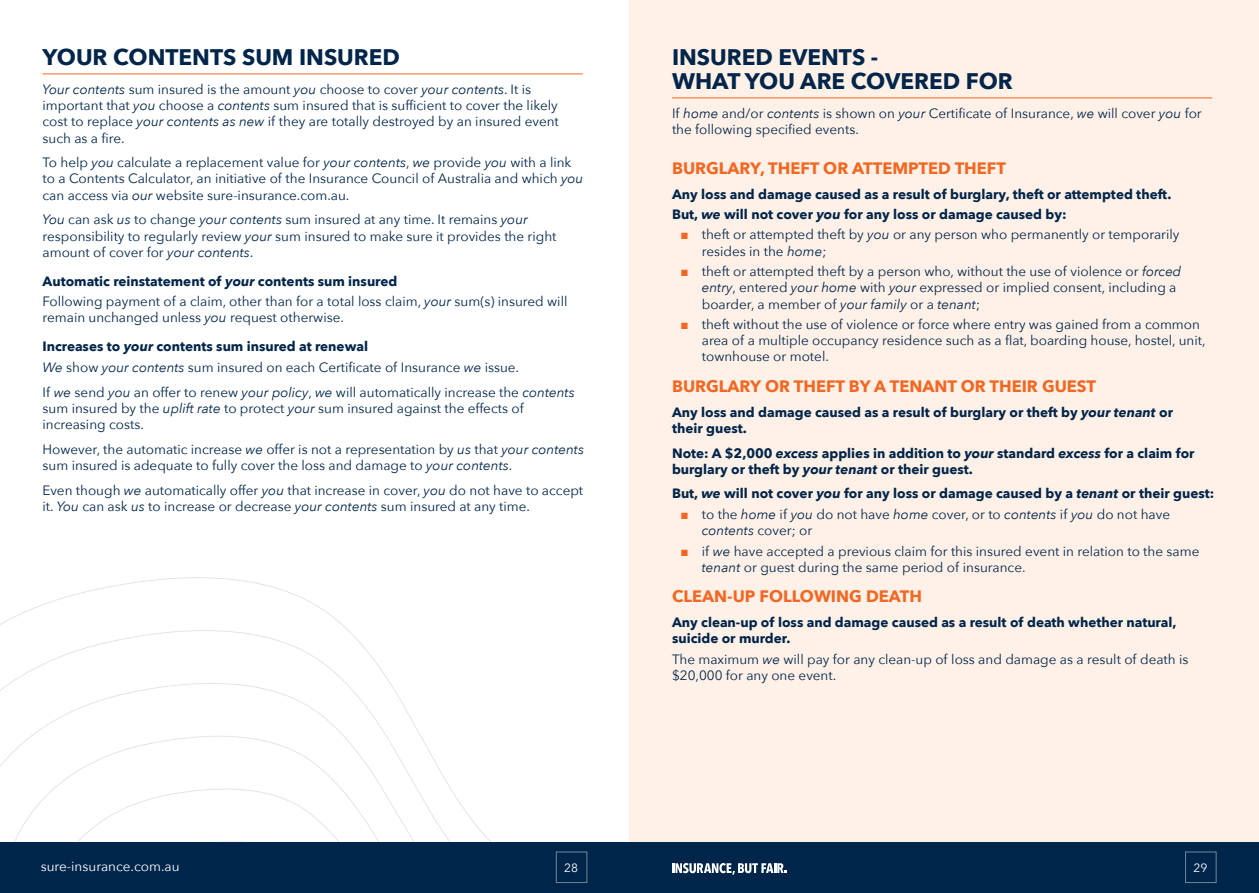
<style>
.page{position:relative;width:1259px;height:893px;background:#fff}
.page>*{position:absolute;margin:0;border:0;box-sizing:border-box;transform-origin:0 0}
.t1{font:700 22.5px/24px "Avenir Next";color:#00254a}
.t2{font:700 16.5px "Avenir Next";color:#f26722}
.t3{font:13.5px/16.2px "Avenir Next";color:#00254a}
.t4{font:700 13.5px/16.2px "Avenir Next";color:#00254a}
.t5{font:13.5px "Avenir Next";color:#fff}
.t6{font:12px "Avenir Next";color:#fff}
.s1{font-style:italic}
.s2{font-weight:700}
.s3{font-weight:700;font-style:italic}
.s4{font-family:"Arial";color:#f26722}
</style>
<div class="page">
<hr style="left:43px;top:74px;width:540px;height:1px;background:#f26722">
<svg style="left:0;top:577px;width:491px;height:265px"></svg>
<div style="left:629px;top:0;width:630px;height:893px;background:#fff1e7"></div>
<hr style="left:672px;top:98px;width:540px;height:1px;background:#f26722">
<div style="left:0;top:842px;width:629px;height:51px;background:#00254a"></div>
<div style="left:629px;top:842px;width:630px;height:51px;background:#00254a"></div>
<svg style="left:672px;top:863px;width:115px;height:12px"></svg>
<h1 class="t1" style="left:43px;top:45px;width:359px">YOUR CONTENTS SUM INSURED</h1>
<p class="t3" style="left:43px;top:81px;width:518px"><span class="s1">Your contents</span> sum insured is the amount <span class="s1">you</span> choose to cover <span class="s1">your contents</span>. It is important that <span class="s1">you</span> choose a <span class="s1">contents</span> sum insured that is sufficient to cover the likely cost to replace <span class="s1">your contents as new</span> if they are totally destroyed by an insured event such as a fire.</p>
<p class="t3" style="left:43px;top:154px;width:542px">To help <span class="s1">you</span> calculate a replacement value for <span class="s1">your contents</span>, <span class="s1">we</span> provide <span class="s1">you</span> with a link to a Contents Calculator, an initiative of the Insurance Council of Australia and which <span class="s1">you </span>can access via <span class="s1">our</span> website sure-insurance.com.au.</p>
<p class="t3" style="left:43px;top:211px;width:515px"><span class="s1">You</span> can ask <span class="s1">us</span> to change <span class="s1">your contents</span> sum insured at any time. It remains <span class="s1">your </span>responsibility to regularly review <span class="s1">your</span> sum insured to make sure it provides the right amount of cover for <span class="s1">your contents</span>.</p>
<p class="t3" style="left:43px;top:270px;width:526px;line-height:20.4px"><span class="s2">Automatic reinstatement of</span> <span class="s3">your</span> <span class="s2">contents sum insured<br></span>Following payment of a claim, other than for a total loss claim, <span class="s1">your</span> sum(s) insured will</p>
<p class="t3" style="left:43px;top:303px;width:327px;line-height:29px">remain unchanged unless <span class="s1">you</span> request otherwise.<br><span class="s2">Increases to</span> <span class="s3">your</span> <span class="s2">contents sum insured at renewal</span></p>
<p class="t3" style="left:43px;top:354px;width:534px;line-height:24.8px"><span class="s1">We</span> show <span class="s1">your contents</span> sum insured on each Certificate of Insurance <span class="s1">we</span> issue.<br>If <span class="s1">we</span> send <span class="s1">you</span> an offer to renew <span class="s1">your policy</span>, <span class="s1">we</span> will automatically increase the <span class="s1">contents</span></p>
<p class="t3" style="left:43px;top:399px;width:483px">sum insured by the <span class="s1">uplift rate</span> to protect <span class="s1">your</span> sum insured against the effects of increasing costs.</p>
<p class="t3" style="left:43px;top:440px;width:543px">However, the automatic increase <span class="s1">we</span> offer is not a representation by <span class="s1">us</span> that <span class="s1">your contents </span>sum insured is adequate to fully cover the loss and damage to <span class="s1">your contents</span>.</p>
<p class="t3" style="left:43px;top:481px;width:542px">Even though <span class="s1">we</span> automatically offer <span class="s1">you</span> that increase in cover, <span class="s1">you</span> do not have to accept it. <span class="s1">You</span> can ask <span class="s1">us</span> to increase or decrease <span class="s1">your contents</span> sum insured at any time.</p>
<h1 class="t1" style="left:672px;top:45px;width:342px">INSURED EVENTS -<br>WHAT YOU ARE COVERED FOR</h1>
<p class="t3" style="left:672px;top:105px;width:531px">If <span class="s1">home</span> and/or <span class="s1">contents</span> is shown on <span class="s1">your</span> Certificate of Insurance, <span class="s1">we</span> will cover <span class="s1">you</span> for the following specified events.</p>
<p class="t2" style="left:672px;top:154px;width:335px">BURGLARY, THEFT OR ATTEMPTED THEFT</p>
<p class="t4" style="left:672px;top:183px;width:501px;line-height:20.4px">Any loss and damage caused as a result of burglary, theft or attempted theft.<br>But, <span class="s1">we</span> will not cover <span class="s1">you</span> for any loss or damage caused by:</p>
<p class="t3" style="left:702px;top:226px;width:479px;text-indent:-21px"><span class="s4">■</span> theft or attempted theft by <span class="s1">you</span> or any person who permanently or temporarily resides in the <span class="s1">home</span>;</p>
<p class="t3" style="left:702px;top:263px;width:481px;text-indent:-21px"><span class="s4">■</span> theft or attempted theft by a person who, without the use of violence or <span class="s1">forced entry</span>, entered <span class="s1">your home</span> with <span class="s1">your</span> expressed or implied consent, including a boarder, a member of <span class="s1">your family</span> or a <span class="s1">tenant</span>;</p>
<p class="t3" style="left:702px;top:316px;width:505px;text-indent:-21px"><span class="s4">■</span> theft without the use of violence or force where entry was gained from a common area of a multiple occupancy residence such as a flat, boarding house, hostel, unit, townhouse or motel.</p>
<p class="t2" style="left:672px;top:372px;width:425px">BURGLARY OR THEFT BY A TENANT OR THEIR GUEST</p>
<p class="t4" style="left:672px;top:404px;width:502px">Any loss and damage caused as a result of burglary or theft by <span class="s1">your tenant</span> or their guest.</p>
<p class="t4" style="left:672px;top:445px;width:524px">Note: A $2,000 <span class="s1">excess</span> applies in addition to <span class="s1">your</span> standard <span class="s1">excess</span> for a claim for burglary or theft by <span class="s1">your tenant</span> or their guest.</p>
<p class="t4" style="left:672px;top:485px;width:544px">But, <span class="s1">we</span> will not cover <span class="s1">you</span> for any loss or damage caused by a <span class="s1">tenant</span> or their guest:</p>
<p class="t3" style="left:702px;top:506px;width:470px;text-indent:-21px"><span class="s4">■</span> to the <span class="s1">home</span> if <span class="s1">you</span> do not have <span class="s1">home</span> cover, or to <span class="s1">contents</span> if <span class="s1">you</span> do not have <span class="s1">contents</span> cover; or</p>
<p class="t3" style="left:702px;top:542px;width:499px;text-indent:-21px"><span class="s4">■</span> if <span class="s1">we</span> have accepted a previous claim for this insured event in relation to the same <span class="s1">tenant</span> or guest during the same period of insurance.</p>
<p class="t2" style="left:672px;top:582px;width:251px">CLEAN-UP FOLLOWING DEATH</p>
<p class="t4" style="left:672px;top:614px;width:506px">Any clean-up of loss and damage caused as a result of death whether natural, suicide or murder.</p>
<p class="t3" style="left:672px;top:650px;width:518px">The maximum <span class="s1">we</span> will pay for any clean-up of loss and damage as a result of death is $20,000 for any one event.</p>
<p class="t5" style="left:41px;top:854px;width:140px">sure-insurance.com.au</p>
<p class="t6" style="left:564px;top:857px;width:15px">28</p>
<p class="t6" style="left:1193px;top:857px;width:15px">29</p>
</div>
